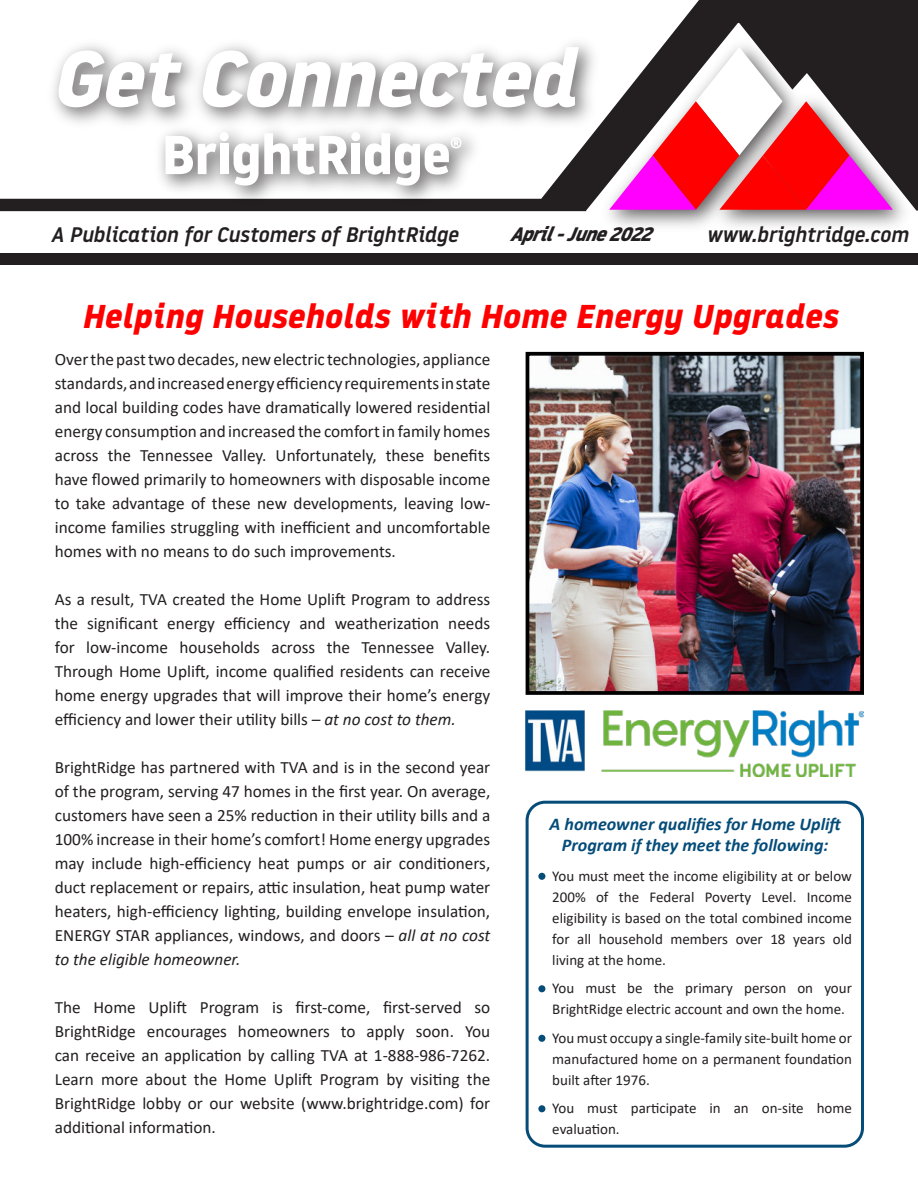
<style>
.page{position:relative;width:918px;height:1188px;background:#fff}
.page>*{position:absolute;margin:0;border:0;box-sizing:border-box;transform-origin:0 0}
.t1{font:italic 700 79.5px "Noway";color:#fff}
.t2{font:italic 700 33px "Noway";letter-spacing:.02em;color:#f00}
.t3{font:italic 500 21px "Noway";color:#231f20}
.t4{font:italic 700 19.5px "Noway";letter-spacing:-.03em;color:#231f20}
.t5{font:italic 700 18px/21px "Calibri";color:#054c79;text-align:center}
.t6{font:17.25px/24px "Calibri";color:#231f20;text-align:justify}
.t7{font:15px/21px "Calibri";color:#231f20;text-align:justify}
.s1{font-style:italic}
</style>
<div class="page">
<svg style="left:681px;top:0;width:237px;height:211px"></svg>
<img style="left:34px;top:22px;width:651px;height:208px">
<img style="left:149px;top:116px;width:339px;height:96px">
<svg style="left:165px;top:136px;width:51px;height:38px"></svg>
<div style="left:220px;top:144px;width:9px;height:30px;background:#fff"></div>
<svg style="left:234px;top:133px;width:114px;height:53px"></svg>
<div style="left:351px;top:144px;width:9px;height:30px;background:#fff"></div>
<svg style="left:365px;top:133px;width:97px;height:53px"></svg>
<div style="left:351px;top:132px;width:9px;height:9px;background:#fff;border-radius:50%"></div>
<div style="left:220px;top:132px;width:9px;height:9px;background:#fff;border-radius:50%"></div>
<div style="left:0;top:253px;width:918px;height:12px;background:#231f20"></div>
<div style="left:727px;top:0;width:191px;height:23px;background:#231f20"></div>
<img style="left:526px;top:711px;width:338px;height:66px">
<img style="left:531px;top:357px;width:328px;height:333px">
<div style="left:526px;top:352px;width:338px;height:343px;border:4px solid #000"></div>
<div style="left:526px;top:801px;width:338px;height:347px;border:3px solid #054c79;border-radius:18px"></div>
<div style="left:538px;top:873px;width:7px;height:7px;background:#054c79;border-radius:50%"></div>
<div style="left:538px;top:985px;width:7px;height:7px;background:#054c79;border-radius:50%"></div>
<div style="left:538px;top:1035px;width:7px;height:7px;background:#054c79;border-radius:50%"></div>
<div style="left:538px;top:1105px;width:7px;height:7px;background:#054c79;border-radius:50%"></div>
<h1 class="t1" style="left:52px;top:33px;width:525px">Get Connected</h1>
<p class="t3" style="left:51px;top:226px;width:409px">A Publication for Customers of BrightRidge</p>
<p class="t3" style="left:707px;top:226px;width:203px">www.brightridge.com</p>
<p class="t4" style="left:510px;top:226px;width:143px">April -June 2022</p>
<h2 class="t2" style="left:82px;top:303px;width:757px">Helping Households with Home Energy Upgrades</h2>
<p class="t6" style="left:55px;top:349px;width:437px">Over the past two decades, new electric technologies, appliance standards, and increased energy efficiency requirements in state and local building codes have dramatically lowered residential energy consumption and increased the comfort in family homes across the Tennessee Valley. Unfortunately, these benefits have flowed primarily to homeowners with disposable income to take advantage of these new developments, leaving low&shy;income families struggling with inefficient and uncomfortable homes with no means to do such improvements.</p>
<p class="t6" style="left:55px;top:587px;width:437px">As a result, TVA created the Home Uplift Program to address the significant energy efficiency and weatherization needs for low-income households across the Tennessee Valley.<br>Through Home Uplift, income qualified residents can receive home energy upgrades that will improve their home’s energy efficiency and lower their utility bills <span class="s1">– at no cost to them.</span></p>
<p class="t6" style="left:55px;top:757px;width:437px">BrightRidge has partnered with TVA and is in the second year of the program, serving 47 homes in the first year. On average, customers have seen a 25% reduction in their utility bills and a 100% increase in their home’s comfort! Home energy upgrades may include high-efficiency heat pumps or air conditioners, duct replacement or repairs, attic insulation, heat pump water heaters, high-efficiency lighting, building envelope insulation, ENERGY STAR appliances, windows, and doors <span class="s1">– all at no cost to the eligible homeowner.</span></p>
<p class="t6" style="left:55px;top:995px;width:437px">The Home Uplift Program is first-come, first-served so BrightRidge encourages homeowners to apply soon. You can receive an application by calling TVA at 1-888-986-7262.<br>Learn more about the Home Uplift Program by visiting the BrightRidge lobby or our website (www.brightridge.com) for additional information.</p>
<p class="t5" style="left:550px;top:815px;width:295px">A homeowner qualifies for Home Uplift<br>Program if they meet the following:</p>
<p class="t7" style="left:552px;top:865px;width:301px">You must meet the income eligibility at or below 200% of the Federal Poverty Level. Income eligibility is based on the total combined income for all household members over 18 years old living at the home.</p>
<p class="t7" style="left:552px;top:977px;width:301px">You must be the primary person on your<br>BrightRidge electric account and own the home.</p>
<p class="t7" style="left:552px;top:1027px;width:301px">You must occupy a single-family site-built home or manufactured home on a permanent foundation built after 1976.</p>
<p class="t7" style="left:552px;top:1097px;width:301px">You must participate in an on-site home evaluation.</p>
</div>
